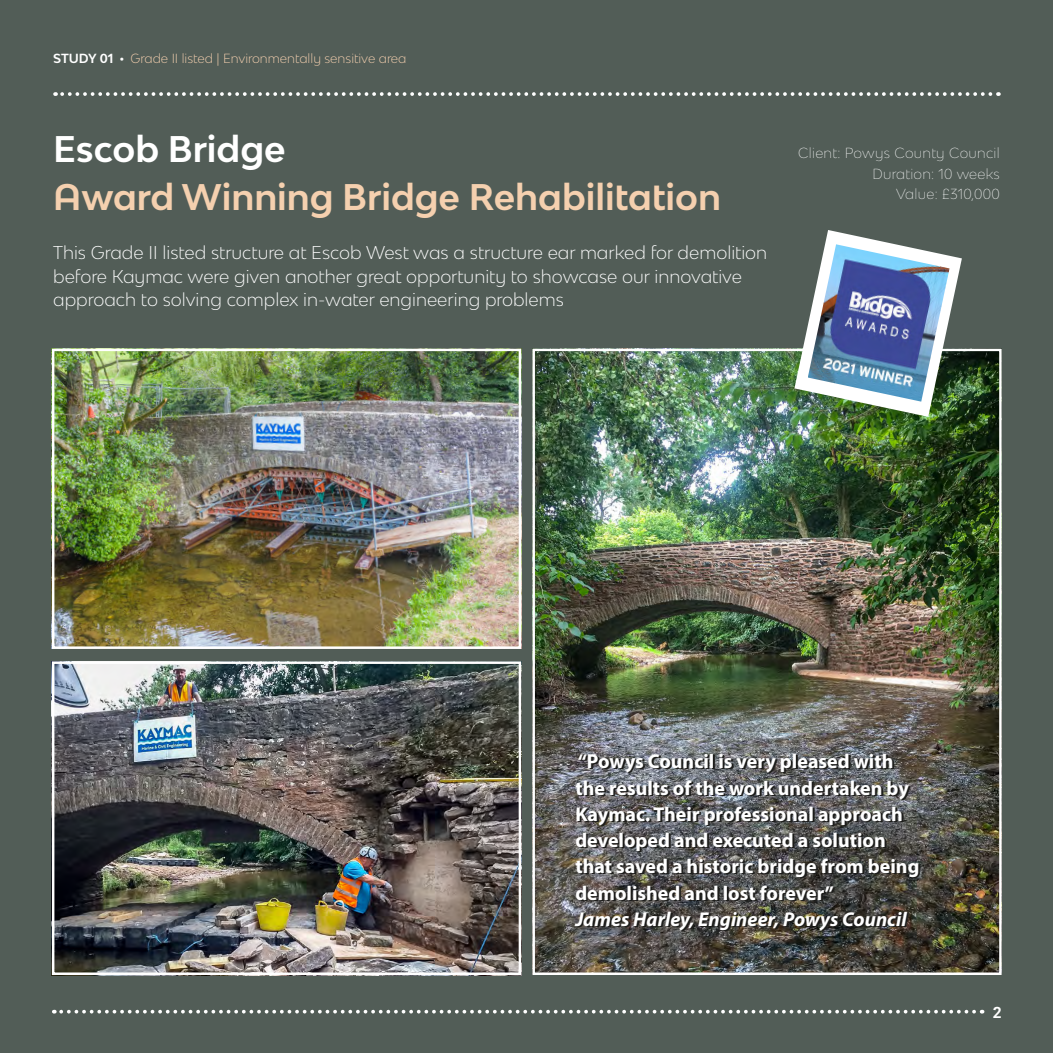
<style>
.page{position:relative;width:1053px;height:1053px;background:#fff}
.page>*{position:absolute;margin:0;border:0;box-sizing:border-box;transform-origin:0 0}
.t1{font:700 35px "Bw Modelica SS01";color:#f5d0af}
.t2{font:700 35px "Bw Modelica SS01";color:#fff}
.t3{font:700 20px/26.2px "Myriad Pro";color:#fff}
.t4{font:italic 700 20px "Myriad Pro";color:#fff}
.t5{font:300 17.5px/23.8px "Bw Modelica SS01";color:#fff}
.t6{font:700 15px "Bw Modelica SS01";color:#fff}
.t7{font:100 13.75px/20px "Bw Modelica SS01";letter-spacing:.02em;color:#fff;text-align:right}
.t8{font:300 12.5px "Bw Modelica SS01";color:#f5d0af}
.s1{font-weight:700;color:#fff}
</style>
<div class="page">
<div style="left:0;top:0;width:1052px;height:1052px;background:#525d57"></div>
<img style="left:55px;top:351px;width:463px;height:295px">
<div style="left:52px;top:348px;width:469px;height:301px;border:2px solid #fff"></div>
<img style="left:535px;top:351px;width:463px;height:620px">
<div style="left:532px;top:348px;width:469px;height:626px;border:2px solid #fff"></div>
<img style="left:55px;top:664px;width:463px;height:307px">
<div style="left:52px;top:661px;width:469px;height:313px;border:2px solid #fff"></div>
<svg style="left:55px;top:92px;width:935px;height:4px"></svg>
<svg style="left:54px;top:1009px;width:920px;height:4px"></svg>
<img style="left:794px;top:230px;width:167px;height:187px">
<img style="left:807px;top:244px;width:142px;height:157px">
<p class="t8" style="left:53px;top:50px;width:355px"><span class="s1">STUDY 01 •</span> Grade II listed | Environmentally sensitive area</p>
<h1 class="t2" style="left:53px;top:126px;width:234px">Escob Bridge</h1>
<h1 class="t1" style="left:53px;top:174px;width:669px">Award Winning Bridge Rehabilitation</h1>
<p class="t5" style="left:53px;top:240px;width:715px">This Grade II listed structure at Escob West was a structure ear marked for demolition before Kaymac were given another great opportunity to showcase our innovative approach to solving complex in-water engineering problems</p>
<p class="t7" style="left:798px;top:143px;width:203px">Client: Powys County Council<br>Duration: 10 weeks<br>Value: £310,000</p>
<p class="t3" style="left:575px;top:747px;width:345px">“Powys Council is very pleased with the results of the work undertaken by Kaymac. Their professional approach developed and executed a solution that saved a historic bridge from being demolished and lost forever”</p>
<p class="t4" style="left:575px;top:906px;width:333px">James Harley, Engineer, Powys Council</p>
<p class="t6" style="left:992px;top:1002px;width:10px">2</p>
</div>
